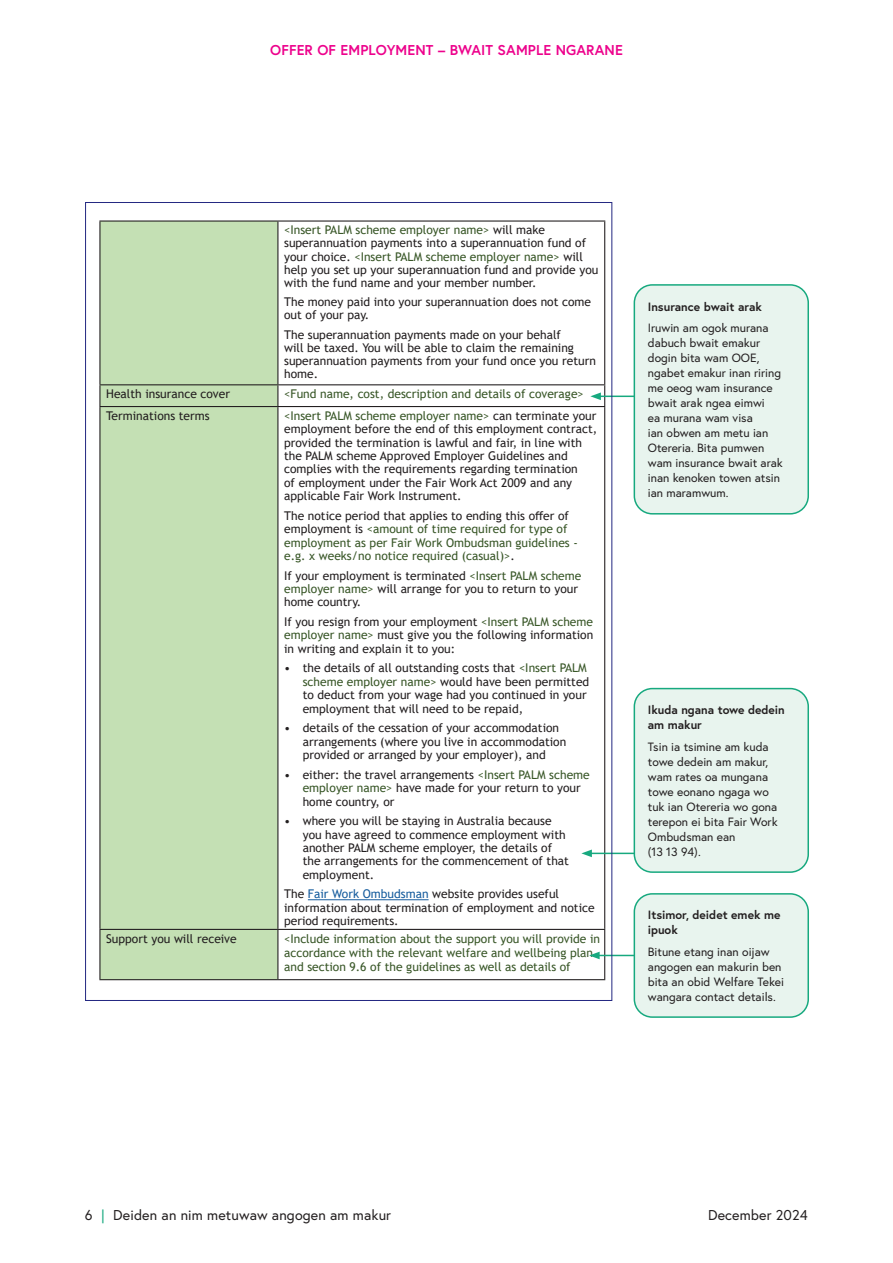
<style>
.page{position:relative;width:893px;height:1263px;background:#fff}
.page>*{position:absolute;margin:0;border:0;box-sizing:border-box;transform-origin:0 0}
.t1{font:14.25px "Europa";letter-spacing:.01em;color:#231f20}
.t2{font:700 14.25px "Europa";letter-spacing:.01em;color:#ed028c}
.t3{font:12px/13.4px "Trebuchet MS";color:#231f20}
.t4{font:12px/15px "Europa";color:#231f20}
.t5{font:12px/13.4px "Trebuchet MS";color:#395728}
.t6{font:700 12px/15px "Europa";color:#231f20}
.s1{color:#395728}
.s2{color:#231f20}
.s3{color:#175d9e}
.s4{color:#17a97f}
</style>
<div class="page">
<div style="left:100px;top:222px;width:177px;height:757px;background:#c4e0b4"></div>
<hr style="left:99px;top:220px;width:179px;height:2px;background:#231f20">
<hr style="left:99px;top:222px;width:1px;height:162px;background:#231f20">
<hr style="left:278px;top:220px;width:327px;height:2px;background:#231f20">
<hr style="left:277px;top:222px;width:1px;height:162px;background:#231f20">
<hr style="left:604px;top:222px;width:1px;height:162px;background:#231f20">
<hr style="left:99px;top:384px;width:179px;height:1px;background:#231f20">
<svg style="left:99px;top:385px;width:1px;height:21px"></svg>
<hr style="left:278px;top:384px;width:327px;height:1px;background:#231f20">
<svg style="left:277px;top:385px;width:1px;height:21px"></svg>
<hr style="left:99px;top:406px;width:179px;height:1px;background:#231f20">
<hr style="left:99px;top:407px;width:1px;height:522px;background:#231f20">
<hr style="left:278px;top:406px;width:327px;height:1px;background:#231f20">
<hr style="left:277px;top:407px;width:1px;height:522px;background:#231f20">
<hr style="left:604px;top:407px;width:1px;height:522px;background:#231f20">
<hr style="left:99px;top:929px;width:179px;height:1px;background:#231f20">
<hr style="left:99px;top:930px;width:1px;height:49px;background:#231f20">
<hr style="left:278px;top:929px;width:327px;height:1px;background:#231f20">
<hr style="left:277px;top:930px;width:1px;height:49px;background:#231f20">
<hr style="left:604px;top:930px;width:1px;height:49px;background:#231f20">
<hr style="left:99px;top:979px;width:179px;height:1px;background:#231f20">
<hr style="left:278px;top:979px;width:327px;height:1px;background:#231f20">
<svg style="left:581px;top:849px;width:11px;height:8px"></svg>
<hr style="left:599px;top:396px;width:134px;height:1px;background:#17a97f">
<div style="left:634px;top:285px;width:174px;height:229px;background:#e8f4ee;border-radius:18px"></div>
<hr style="left:308px;top:899px;width:121px;height:1px;background:#175d9e">
<hr style="left:590px;top:853px;width:134px;height:1px;background:#17a97f">
<div style="left:634px;top:689px;width:174px;height:183px;background:#e8f4ee;border-radius:18px"></div>
<hr style="left:597px;top:955px;width:127px;height:1px;background:#17a97f">
<div style="left:634px;top:894px;width:174px;height:123px;background:#e8f4ee;border-radius:18px"></div>
<svg style="left:589px;top:952px;width:11px;height:7px"></svg>
<svg style="left:590px;top:385px;width:15px;height:21px"></svg>
<div style="left:634px;top:893px;width:175px;height:125px;border:2px solid #17a97f;border-radius:18px"></div>
<div style="left:634px;top:688px;width:175px;height:185px;border:2px solid #17a97f;border-radius:18px"></div>
<div style="left:634px;top:284px;width:175px;height:230px;border:2px solid #17a97f;border-radius:18px"></div>
<p class="t2" style="left:270px;top:40px;width:354px">OFFER OF EMPLOYMENT – BWAIT SAMPLE NGARANE</p>
<p class="t3" style="left:284px;top:223px;width:316px"><span class="s1">&lt;Insert PALM scheme employer name&gt;</span> will make superannuation payments into a superannuation fund of your choice. <span class="s1">&lt;Insert PALM scheme employer name&gt;</span> will help you set up your superannuation fund and provide you with the fund name and your member number.</p>
<p class="t3" style="left:284px;top:295px;width:308px">The money paid into your superannuation does not come out of your pay.</p>
<p class="t3" style="left:284px;top:328px;width:313px">The superannuation payments made on your behalf<br>will be taxed. You will be able to claim the remaining superannuation payments from your fund once you return home.</p>
<p class="t3" style="left:106px;top:387px;width:125px">Health insurance cover</p>
<p class="t5" style="left:284px;top:387px;width:301px">&lt;Fund name, cost, description and details of coverage&gt;</p>
<p class="t3" style="left:106px;top:409px;width:105px">Terminations terms</p>
<p class="t3" style="left:284px;top:409px;width:315px"><span class="s1">&lt;Insert PALM scheme employer name&gt;</span> can terminate your employment before the end of this employment contract, provided the termination is lawful and fair, in line with the PALM scheme Approved Employer Guidelines and complies with the requirements regarding termination<br>of employment under the Fair Work Act 2009 and any applicable Fair Work Instrument.</p>
<p class="t5" style="left:284px;top:509px;width:295px"><span class="s2">The notice period that applies to ending this offer of employment is</span> &lt;amount of time required for type of employment as per Fair Work Ombudsman guidelines - e.g. x weeks/no notice required (casual)&gt;<span class="s2">.</span></p>
<p class="t3" style="left:284px;top:569px;width:299px">If your employment is terminated <span class="s1">&lt;Insert PALM scheme employer name&gt;</span> will arrange for you to return to your home country.</p>
<p class="t3" style="left:284px;top:615px;width:311px;text-align:justify">If you resign from your employment <span class="s1">&lt;Insert PALM scheme employer name&gt;</span> must give you the following information in writing and explain it to you:</p>
<p class="t3" style="left:303px;top:661px;width:288px;text-indent:-19px">• the details of all outstanding costs that <span class="s1">&lt;Insert PALM scheme employer name&gt;</span> would have been permitted to deduct from your wage had you continued in your employment that will need to be repaid,</p>
<p class="t3" style="left:303px;top:721px;width:265px;text-indent:-19px">• details of the cessation of your accommodation arrangements (where you live in accommodation provided or arranged by your employer), and</p>
<p class="t3" style="left:303px;top:768px;width:289px;text-indent:-19px">• either: the travel arrangements <span class="s1">&lt;Insert PALM scheme employer name&gt;</span> have made for your return to your home country, or</p>
<p class="t3" style="left:303px;top:814px;width:268px;text-indent:-19px">• where you will be staying in Australia because you have agreed to commence employment with another PALM scheme employer, the details of the arrangements for the commencement of that employment.</p>
<p class="t3" style="left:284px;top:887px;width:312px">The <span class="s3">Fair Work Ombudsman</span> website provides useful information about termination of employment and notice period requirements.</p>
<p class="t3" style="left:106px;top:932px;width:132px">Support you will receive</p>
<p class="t5" style="left:284px;top:931px;width:317px;line-height:14.2px">&lt;Include information about the support you will provide in accordance with the relevant welfare and wellbeing plan and section 9.6 of the guidelines as well as details of</p>
<p class="t6" style="left:648px;top:299px;width:116px">Insurance bwait arak</p>
<p class="t4" style="left:648px;top:320px;width:136px">Iruwin am ogok murana dabuch bwait emakur dogin bita wam OOE, ngabet emakur inan riring me oeog wam insurance bwait arak ngea eimwi<br>ea murana wam visa<br>ian obwen am metu ian<br>Otereria. Bita pumwen wam insurance bwait arak inan kenoken towen atsin ian maramwum.</p>
<p class="t6" style="left:648px;top:702px;width:139px">Ikuda ngana towe dedein am makur</p>
<p class="t4" style="left:648px;top:739px;width:131px">Tsin ia tsimine am kuda towe dedein am makur, wam rates oa mungana towe eonano ngaga wo tuk ian Otereria wo gona terepon ei bita Fair Work<br>Ombudsman ean<br>(13 13 94).</p>
<p class="t6" style="left:648px;top:907px;width:134px">Itsimor, deidet emek me ipuok</p>
<p class="t4" style="left:648px;top:944px;width:138px">Bitune etang inan oijaw angogen ean makurin ben bita an obid Welfare Tekei wangara contact details.</p>
<p class="t1" style="left:85px;top:1205px;width:308px">6 <span class="s4">|</span> Deiden an nim metuwaw angogen am makur</p>
<p class="t1" style="left:708px;top:1205px;width:101px">December 2024</p>
</div>
